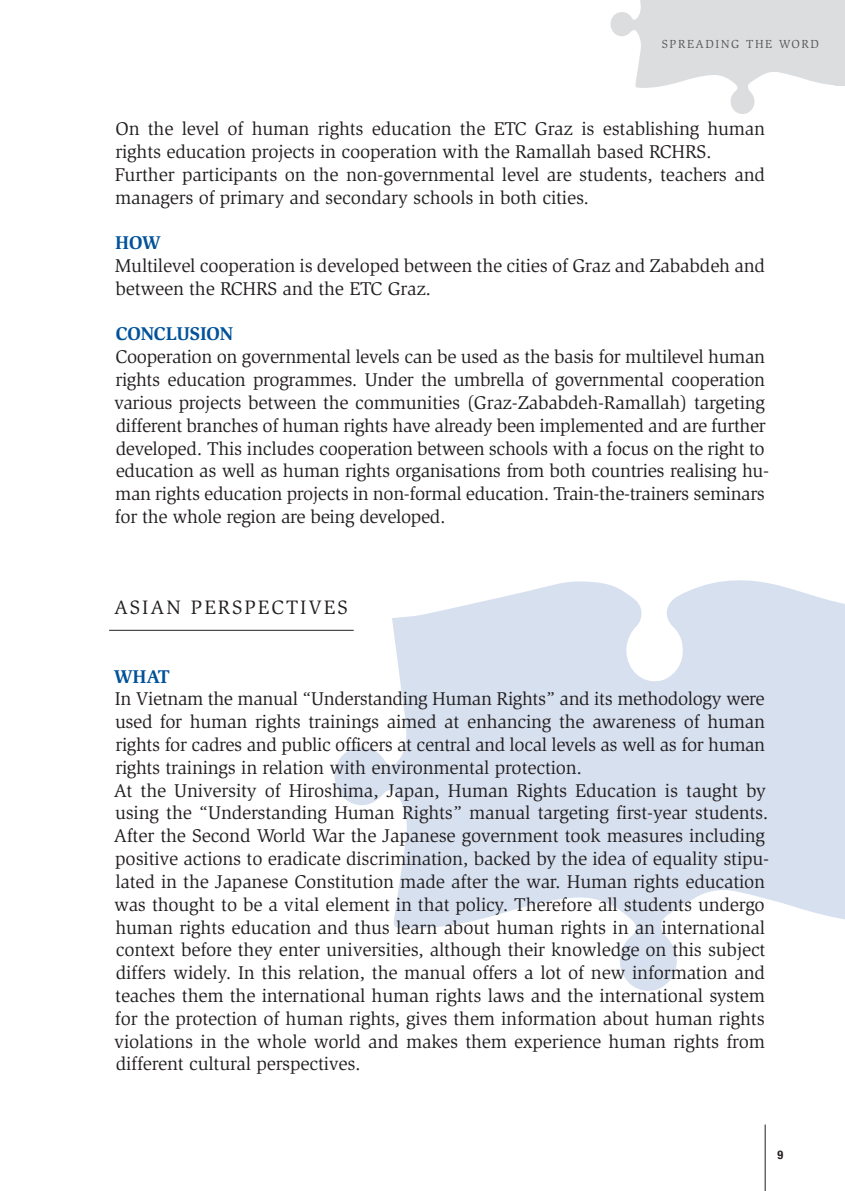
<style>
.page{position:relative;width:845px;height:1191px;background:#fff}
.page>*{position:absolute;margin:0;border:0;box-sizing:border-box;transform-origin:0 0}
.t1{font:20px "Slimbach";color:#231f20}
.t2{font:19px/22.8px "Slimbach";letter-spacing:-.01em;color:#231f20}
.t3{font:700 19px "Slimbach";letter-spacing:-.01em;color:#01529a}
.t4{font:12px "Slimbach";letter-spacing:.13em;color:#57585a}
.t5{font:700 condensed 12px "Helvetica Neue";color:#231f20}
</style>
<div class="page">
<hr style="left:764px;top:1124px;width:1px;height:66px;background:#231f20">
<svg style="left:332px;top:580px;width:512px;height:411px;fill:#d7e0ef"></svg>
<hr style="left:109px;top:630px;width:244px;height:1px;background:#231f20">
<svg style="left:610px;top:0;width:235px;height:114px"></svg>
<p class="t4" style="left:661px;top:37px;width:159px">SPREADING THE WORD</p>
<p class="t2" style="left:115px;top:117px;width:651px">On the level of human rights education the ETC Graz is establishing human rights education projects in cooperation with the Ramallah based RCHRS.<br>Further participants on the non-governmental level are students, teachers and managers of primary and secondary schools in both cities.</p>
<p class="t3" style="left:115px;top:231px;width:47px">HOW</p>
<p class="t2" style="left:115px;top:254px;width:651px">Multilevel cooperation is developed between the cities of Graz and Zababdeh and between the RCHRS and the ETC Graz.</p>
<p class="t3" style="left:116px;top:323px;width:119px">CONCLUSION</p>
<p class="t2" style="left:114px;top:345px;width:656px">Cooperation on governmental levels can be used as the basis for multilevel human rights education programmes. Under the umbrella of governmental cooperation various projects between the communities (Graz-Zababdeh-Ramallah) targeting different branches of human rights have already been implemented and are further developed. This includes cooperation between schools with a focus on the right to education as well as human rights organisations from both countries realising hu&shy;man rights education projects in non-formal education. Train-the-trainers seminars for the whole region are being developed.</p>
<p class="t1" style="left:114px;top:596px;width:30px">Asian</p>
<p class="t1" style="left:191px;top:596px;width:28px">Perspe</p>
<p class="t1" style="left:271px;top:596px;width:28px">ctives</p>
<p class="t3" style="left:113px;top:665px;width:58px">WHAT</p>
<p class="t2" style="left:114px;top:687px;width:656px">In Vietnam the manual “Understanding Human Rights” and its methodology were used for human rights trainings aimed at enhancing the awareness of human rights for cadres and public officers at central and local levels as well as for human rights trainings in relation with environmental protection.<br>At the University of Hiroshima, Japan, Human Rights Education is taught by using the “Understanding Human Rights” manual targeting first-year students.<br>After the Second World War the Japanese government took measures including positive actions to eradicate discrimination, backed by the idea of equality stipu&shy;lated in the Japanese Constitution made after the war. Human rights education was thought to be a vital element in that policy. Therefore all students undergo human rights education and thus learn about human rights in an international context before they enter universities, although their knowledge on this subject differs widely. In this relation, the manual offers a lot of new information and teaches them the international human rights laws and the international system for the protection of human rights, gives them information about human rights violations in the whole world and makes them experience human rights from different cultural perspectives.</p>
<p class="t5" style="left:777px;top:1144px;width:7px">9</p>
</div>
